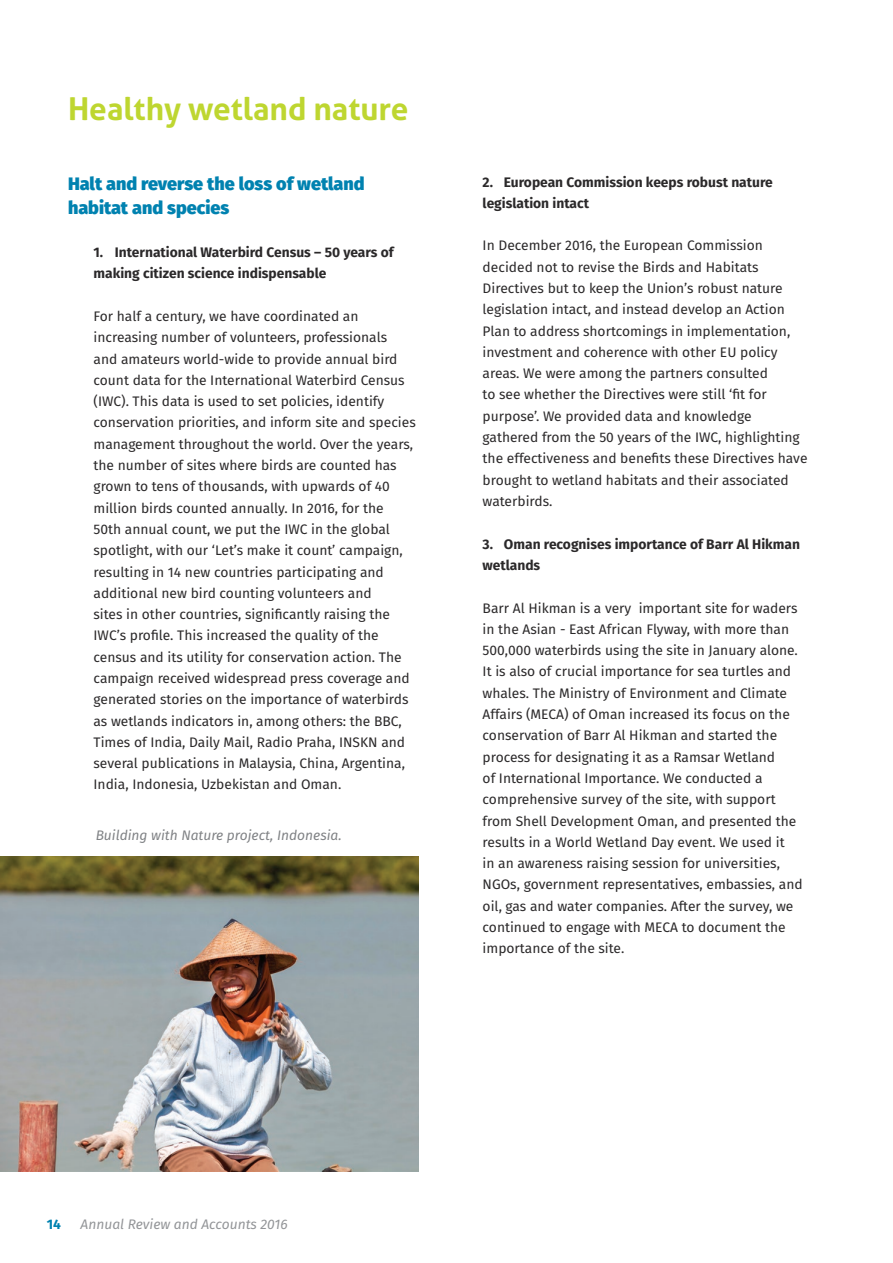
<style>
.page{position:relative;width:893px;height:1263px;background:#fff}
.page>*{position:absolute;margin:0;border:0;box-sizing:border-box;transform-origin:0 0}
.t1{font:700 31.5px "Aller";color:#bed630}
.t2{font:800 18px/24px "Fira Sans";color:#0082b0}
.t3{font:13.8px/21.3px "Fira Sans";color:#2b292a}
.t4{font:700 13.8px/21.3px "Fira Sans";color:#2b292a}
.t5{font:italic 13.8px "Fira Sans";color:#808285}
.t6{font:italic 13.8px "Fira Sans";color:#939598}
.t7{font:700 13.8px "Fira Sans";color:#0082b0}
</style>
<div class="page">
<img style="left:0;top:856px;width:419px;height:315px">
<h1 class="t1" style="left:68px;top:90px;width:342px">Healthy wetland nature</h1>
<h2 class="t2" style="left:68px;top:170px;width:298px">Halt and reverse the loss of wetland habitat and species</h2>
<p class="t4" style="left:94px;top:241px;width:302px">1. International Waterbird Census – 50 years of making citizen science indispensable</p>
<p class="t3" style="left:94px;top:305px;width:324px">For half a century, we have coordinated an increasing number of volunteers, professionals<br>and amateurs world-wide to provide annual bird count data for the International Waterbird Census (IWC). This data is used to set policies, identify conservation priorities, and inform site and species management throughout the world. Over the years, the number of sites where birds are counted has grown to tens of thousands, with upwards of 40 million birds counted annually. In 2016, for the<br>50th annual count, we put the IWC in the global spotlight, with our ‘Let’s make it count’ campaign, resulting in 14 new countries participating and additional new bird counting volunteers and<br>sites in other countries, significantly raising the IWC’s profile. This increased the quality of the census and its utility for conservation action. The campaign received widespread press coverage and generated stories on the importance of waterbirds as wetlands indicators in, among others: the BBC, Times of India, Daily Mail, Radio Praha, INSKN and several publications in Malaysia, China, Argentina, India, Indonesia, Uzbekistan and Oman.</p>
<p class="t5" style="left:96px;top:825px;width:248px">Building with Nature project, Indonesia.</p>
<p class="t4" style="left:483px;top:170px;width:292px">2. European Commission keeps robust nature legislation intact</p>
<p class="t3" style="left:483px;top:235px;width:326px">In December 2016, the European Commission decided not to revise the Birds and Habitats Directives but to keep the Union’s robust nature legislation intact, and instead develop an Action Plan to address shortcomings in implementation, investment and coherence with other EU policy areas. We were among the partners consulted<br>to see whether the Directives were still ‘fit for purpose’. We provided data and knowledge gathered from the 50 years of the IWC, highlighting the effectiveness and benefits these Directives have brought to wetland habitats and their associated waterbirds.</p>
<p class="t4" style="left:483px;top:532px;width:319px">3. Oman recognises importance of Barr Al Hikman wetlands</p>
<p class="t3" style="left:483px;top:597px;width:322px">Barr Al Hikman is a very important site for waders in the Asian - East African Flyway, with more than 500,000 waterbirds using the site in January alone.<br>It is also of crucial importance for sea turtles and whales. The Ministry of Environment and Climate Affairs (MECA) of Oman increased its focus on the conservation of Barr Al Hikman and started the process for designating it as a Ramsar Wetland<br>of International Importance. We conducted a comprehensive survey of the site, with support from Shell Development Oman, and presented the results in a World Wetland Day event. We used it<br>in an awareness raising session for universities, NGOs, government representatives, embassies, and oil, gas and water companies. After the survey, we continued to engage with MECA to document the importance of the site.</p>
<p class="t7" style="left:47px;top:1213px;width:16px">14</p>
<p class="t6" style="left:81px;top:1214px;width:209px">Annual Review and Accounts 2016</p>
</div>
